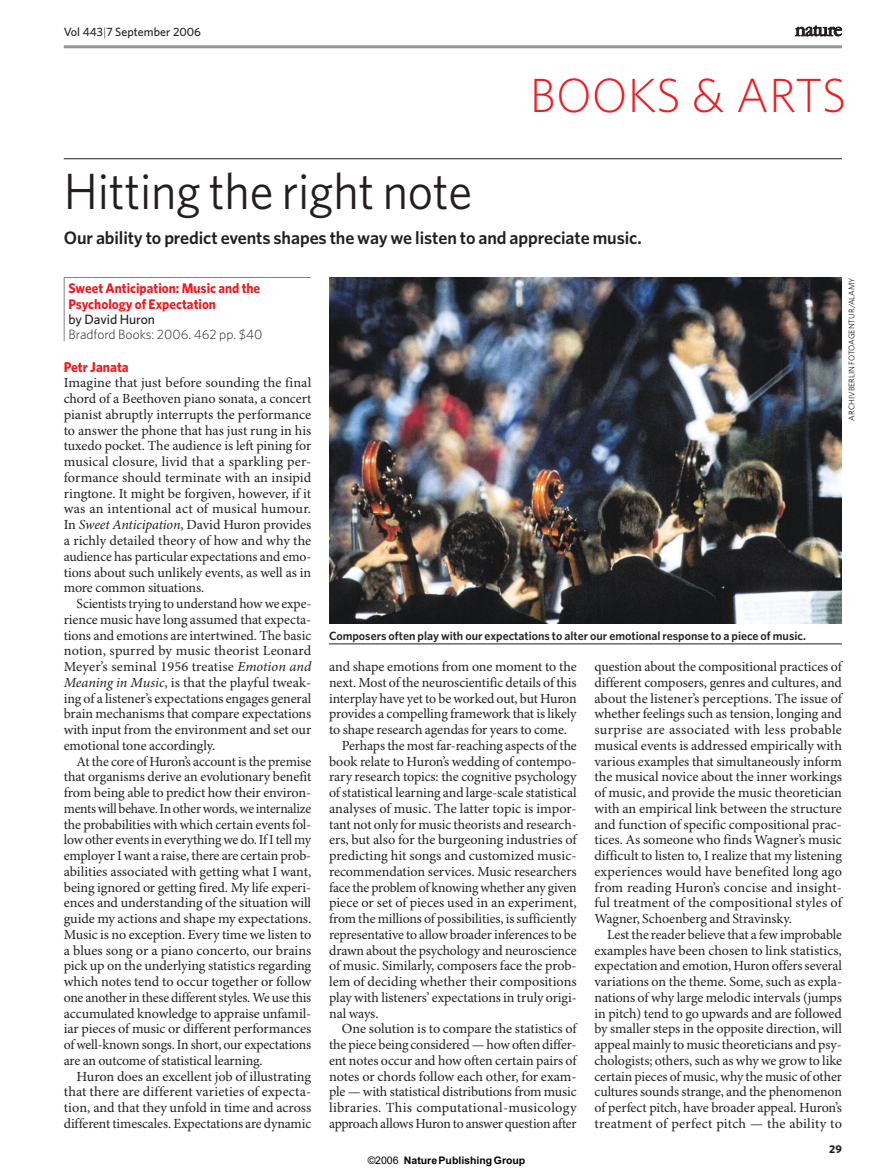
<style>
.page{position:relative;width:893px;height:1174px;background:#fff}
.page>*{position:absolute;margin:0;border:0;box-sizing:border-box;transform-origin:0 0}
.t1{font:51px "Whitney";letter-spacing:-.005em;color:#231f20;scale:.95 1}
.t2{font:300 48px "Whitney";color:#ee1d23}
.t3{font:600 18px "Whitney";letter-spacing:-.005em;color:#231f20}
.t4{font:700 14.25px "Whitney";color:#ee1d23;scale:.95 1}
.t5{font:13.95px/15.8px "Minion Pro";letter-spacing:-.005em;color:#231f20;text-align:justify}
.t6{font:700 13.95px/15.8px "Whitney";color:#ee1d23;scale:.95 1}
.t7{font:13.95px "Minion Pro";letter-spacing:.02em;color:#231f20}
.t8{font:300 13.5px "Whitney";color:#231f20}
.t9{font:500 13.5px "Whitney";color:#231f20}
.t10{font:600 12px "Whitney";color:#231f20}
.t11{font:500 12px "Whitney";color:#231f20}
.t12{font:700 11.25px "Whitney";color:#231f20}
.t13{font:700 10.5px "Arial";color:#000}
.t14{font:8.25px "Whitney";color:#231f20}
.s1{font-weight:300}
.s2{font-style:italic}
.s3{font-weight:400}
.s4{font-family:"Arial MT2";font-weight:400}
</style>
<div class="page">
<img style="left:329px;top:277px;width:513px;height:347px">
<hr style="left:64px;top:309px;width:1px;height:32px;background:#808285">
<hr style="left:64px;top:277px;width:247px;height:1px;background:#808285">
<hr style="left:64px;top:278px;width:1px;height:31px;background:#808285">
<hr style="left:329px;top:643px;width:513px;height:1px;background:#231f20">
<hr style="left:64px;top:45px;width:778px;height:3px;background:#939598">
<hr style="left:64px;top:158px;width:778px;height:1px;background:#231f20">
<svg style="left:795px;top:26px;width:47px;height:10px"></svg>
<p class="t11" style="left:64px;top:27px;width:139px">Vol 443<span class="s1">|</span>7 September 2006</p>
<h2 class="t2" style="left:530px;top:78px;width:318px">BOOKS &amp; ARTS</h2>
<h1 class="t1" style="left:64px;top:172px;width:432px">Hitting the right note</h1>
<p class="t3" style="left:64px;top:231px;width:579px">Our ability to predict events shapes the way we listen to and appreciate music.</p>
<p class="t6" style="left:68px;top:281px;width:203px">Sweet Anticipation: Music and the<br>Psychology of Expectation</p>
<p class="t9" style="left:68px;top:314px;width:88px">by David Huron</p>
<p class="t8" style="left:68px;top:329px;width:195px">Bradford Books: 2006. 462 pp. $40</p>
<p class="t4" style="left:64px;top:361px;width:70px">Petr Janata</p>
<p class="t5" style="left:64px;top:376px;width:249px">Imagine that just before sounding the final chord of a Beethoven piano sonata, a concert pianist abruptly interrupts the performance to answer the phone that has just rung in his tuxedo pocket. The audience is left pining for musical closure, livid that a sparkling per&shy;formance should terminate with an insipid ringtone. It might be forgiven, however, if it was an intentional act of musical humour.<br>In <span class="s2">Sweet Anticipation</span>, David Huron provides a richly detailed theory of how and why the audience has particular expectations and emo&shy;tions about such unlikely events, as well as in more common situations.</p>
<p class="t5" style="left:64px;top:597px;width:249px;text-indent:13px">Scientists trying to understand how we expe&shy;rience music have long assumed that expecta&shy;tions and emotions are intertwined. The basic notion, spurred by music theorist Leonard Meyer’s seminal 1956 treatise <span class="s2">Emotion and Meaning in Music</span>, is that the playful tweak&shy;ing of a listener’s expectations engages general brain mechanisms that compare expectations with input from the environment and set our emotional tone accordingly.</p>
<p class="t5" style="left:64px;top:754px;width:249px;text-indent:13px">At the core of Huron’s account is the premise that organisms derive an evolutionary benefit from being able to predict how their environ&shy;ments will behave. In other words, we internalize the probabilities with which certain events fol&shy;low other events in everything we do. If I tell my employer I want a raise, there are certain prob&shy;abilities associated with getting what I want, being ignored or getting fired. My life experi&shy;ences and understanding of the situation will guide my actions and shape my expectations.<br>Music is no exception. Every time we listen to a blues song or a piano concerto, our brains pick up on the underlying statistics regarding which notes tend to occur together or follow one another in these different styles. We use this accumulated knowledge to appraise unfamil&shy;iar pieces of music or different performances of well-known songs. In short, our expectations are an outcome of statistical learning.</p>
<p class="t5" style="left:64px;top:1069px;width:249px;text-indent:13px">Huron does an excellent job of illustrating that there are different varieties of expecta&shy;tion, and that they unfold in time and across different timescales. Expectations are dynamic</p>
<p class="t14" style="left:849px;top:421px;width:145px;rotate:-90deg">ARCHIVBERLIN FOTOAGENTUR/ALAMY</p>
<p class="t10" style="left:329px;top:631px;width:478px">Composers often play with our expectations to alter our emotional response to a piece of music.</p>
<p class="t5" style="left:329px;top:660px;width:249px">and shape emotions from one moment to the</p>
<p class="t5" style="left:329px;top:675px;width:249px">next. Most of the neuroscientific details of this</p>
<p class="t5" style="left:329px;top:691px;width:249px">interplay have yet to be worked out, but Huron</p>
<p class="t5" style="left:329px;top:707px;width:249px">provides a compelling framework that is likely</p>
<p class="t5" style="left:329px;top:723px;width:239px">to shape research agendas for years to come.</p>
<p class="t5" style="left:342px;top:738px;width:236px">Perhaps the most far-reaching aspects of the</p>
<p class="t5" style="left:329px;top:754px;width:249px">book relate to Huron’s wedding of contempo-</p>
<p class="t5" style="left:329px;top:770px;width:249px">rary research topics: the cognitive psychology</p>
<p class="t5" style="left:329px;top:786px;width:249px">of statistical learning and large-scale statistical</p>
<p class="t5" style="left:329px;top:801px;width:249px">analyses of music. The latter topic is impor-</p>
<p class="t5" style="left:329px;top:817px;width:249px">tant not only for music theorists and research-</p>
<p class="t5" style="left:329px;top:833px;width:249px">ers, but also for the burgeoning industries of</p>
<p class="t5" style="left:329px;top:849px;width:249px">predicting hit songs and customized music-</p>
<p class="t5" style="left:329px;top:864px;width:249px">recommendation services. Music researchers</p>
<p class="t5" style="left:329px;top:880px;width:249px">face the problem of knowing whether any given</p>
<p class="t5" style="left:329px;top:896px;width:249px">piece or set of pieces used in an experiment,</p>
<p class="t5" style="left:329px;top:912px;width:249px">from the millions of possibilities, is sufficiently</p>
<p class="t5" style="left:329px;top:927px;width:249px">representative to allow broader inferences to be</p>
<p class="t5" style="left:329px;top:943px;width:249px">drawn about the psychology and neuroscience</p>
<p class="t5" style="left:329px;top:959px;width:249px">of music. Similarly, composers face the prob-</p>
<p class="t5" style="left:329px;top:975px;width:249px">lem of deciding whether their compositions</p>
<p class="t5" style="left:329px;top:990px;width:249px">play with listeners’ expectations in truly origi-</p>
<p class="t5" style="left:329px;top:1006px;width:51px">nal ways.</p>
<p class="t5" style="left:342px;top:1022px;width:236px">One solution is to compare the statistics of</p>
<p class="t5" style="left:329px;top:1038px;width:249px">the piece being considered — how often differ-</p>
<p class="t5" style="left:329px;top:1053px;width:249px">ent notes occur and how often certain pairs of</p>
<p class="t5" style="left:329px;top:1069px;width:249px">notes or chords follow each other, for exam-</p>
<p class="t5" style="left:329px;top:1085px;width:249px">ple — with statistical distributions from music</p>
<p class="t7" style="left:329px;top:1102px;width:249px">libraries. This computational-musicology</p>
<p class="t5" style="left:329px;top:1116px;width:249px">approach allows Huron to answer question after</p>
<p class="t5" style="left:594px;top:660px;width:249px">question about the compositional practices of different composers, genres and cultures, and about the listener’s perceptions. The issue of whether feelings such as tension, longing and surprise are associated with less probable musical events is addressed empirically with various examples that simultaneously inform the musical novice about the inner workings of music, and provide the music theoretician with an empirical link between the structure and function of specific compositional prac&shy;tices. As someone who finds Wagner’s music difficult to listen to, I realize that my listening experiences would have benefited long ago from reading Huron’s concise and insight&shy;ful treatment of the compositional styles of Wagner, Schoenberg and Stravinsky.</p>
<p class="t5" style="left:594px;top:927px;width:249px;text-indent:13px">Lest the reader believe that a few improbable examples have been chosen to link statistics, expectation and emotion, Huron offers several variations on the theme. Some, such as expla&shy;nations of why large melodic intervals (jumps in pitch) tend to go upwards and are followed by smaller steps in the opposite direction, will appeal mainly to music theoreticians and psy&shy;chologists; others, such as why we grow to like certain pieces of music, why the music of other cultures sounds strange, and the phenomenon of perfect pitch, have broader appeal. Huron’s treatment of perfect pitch — the ability to</p>
<p class="t13" style="left:368px;top:1154px;width:159px"><span class="s3">©200</span><span class="s4">6</span> NaturePublishingGroup</p>
<p class="t12" style="left:829px;top:1144px;width:14px">29</p>
</div>
